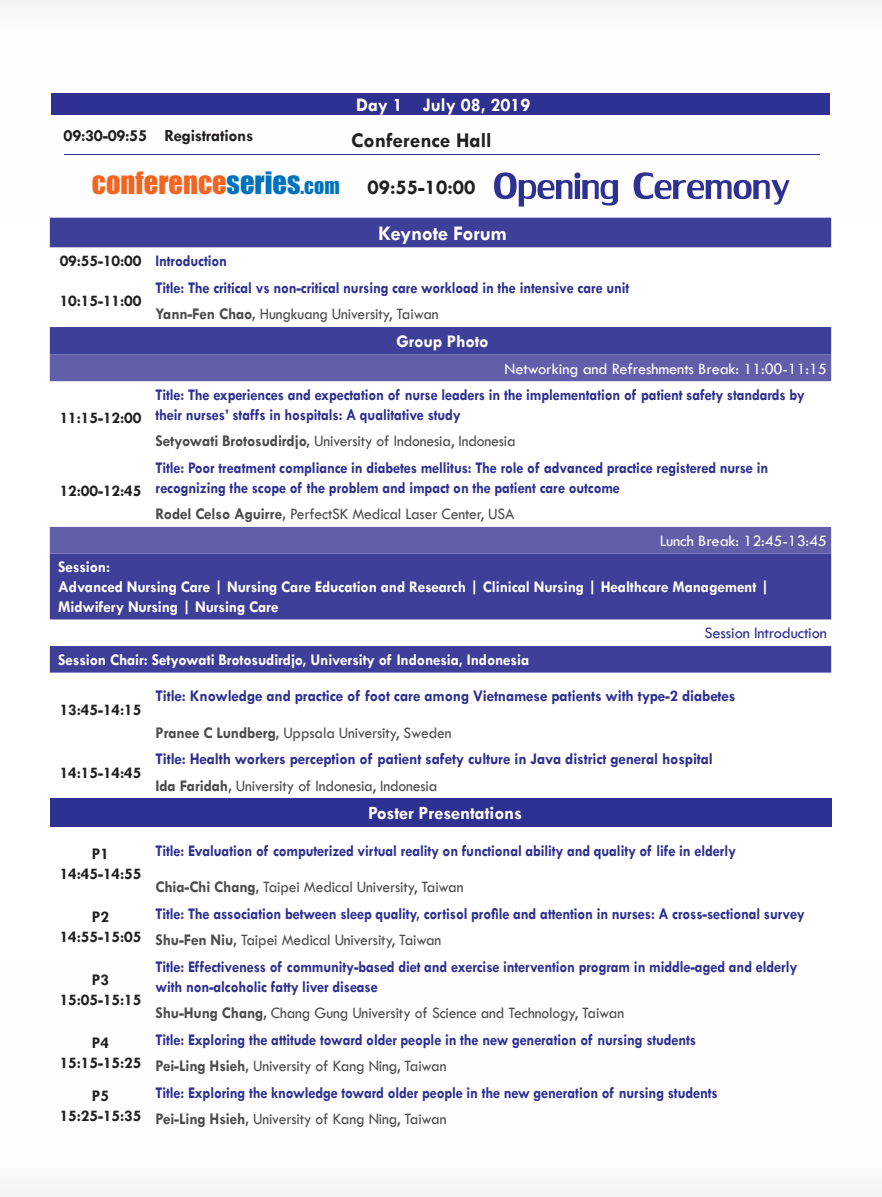
<style>
.page{position:relative;width:882px;height:1197px;background:#fff}
.page>*{position:absolute;margin:0;border:0;box-sizing:border-box;transform-origin:0 0}
.t1{font:56.7px "Lily UPC";color:#2e3092}
.t2{font:28.53px "Impact";color:#f36421}
.t3{font:700 21.18px "Tw Cen";color:#231f20}
.t4{font:700 20.82px "Tw Cen";letter-spacing:-.01em;color:#fff}
.t5{font:700 19.43px "Tw Cen";color:#fff}
.t6{font:700 18.9px "Tw Cen";letter-spacing:-.01em;color:#fff}
.t7{font:700 17.85px "Tw Cen";letter-spacing:-.01em;color:#fff}
.t8{font:700 17.15px "Tw Cen";letter-spacing:-.02em;color:#231f20}
.t9{font:700 16.45px/19.8px "Tw Cen";letter-spacing:-.01em;color:#2e3092;scale:.9 1}
.t10{font:16.45px "Tw Cen";letter-spacing:-.01em;color:#4b4c4d;scale:.95 1}
.t11{font:700 16.45px/19.8px "Tw Cen";letter-spacing:-.01em;color:#fff;scale:.95 1}
.t12{font:700 16.45px "Tw Cen";letter-spacing:-.01em;color:#2e3092;scale:.95 1}
.t13{font:700 16.45px "Tw Cen";letter-spacing:-.01em;color:#231f20}
.t14{font:16.45px "Tw Cen";letter-spacing:-.01em;color:#fff}
.t15{font:16.45px "Tw Cen";letter-spacing:-.01em;color:#2e3092}
.s1{color:#0072bc}
.s2{font-size:19.95px;color:#0072bc}
.s3{font-weight:700}
</style>
<div class="page">
<svg style="left:50px;top:218px;width:781px;height:455px;fill:#3e3f99"></svg>
<svg style="left:50px;top:355px;width:781px;height:198px"></svg>
<div style="left:50px;top:799px;width:781px;height:28px;background:#2e3092"></div>
<hr style="left:64px;top:155px;width:756px;height:1px;background:#2e3092">
<div style="left:52px;top:93px;width:778px;height:22px;background:#2e3092"></div>
<p class="t5" style="left:356px;top:93px;width:176px">Day 1 July 08, 2019</p>
<p class="t3" style="left:351px;top:128px;width:142px">Conference Hall</p>
<p class="t8" style="left:64px;top:125px;width:191px">09:30-09:55 Registrations</p>
<p class="t2" style="left:92px;top:160px;width:249px">CONFERENCE<span class="s1">SERIES</span><span class="s2">.COM</span></p>
<p class="t3" style="left:367px;top:175px;width:110px">09:55-10:00</p>
<p class="t1" style="left:493px;top:152px;width:298px">Opening Ceremony</p>
<p class="t4" style="left:378px;top:221px;width:130px">Keynote Forum</p>
<p class="t13" style="left:60px;top:251px;width:83px">09:55-10:00</p>
<p class="t9" style="left:156px;top:251px;width:81px">Introduction</p>
<p class="t13" style="left:60px;top:291px;width:83px">10:15-11:00</p>
<p class="t9" style="left:156px;top:277px;width:528px">Title: The critical vs non-critical nursing care workload in the intensive care unit</p>
<p class="t10" style="left:156px;top:304px;width:299px"><span class="s3">Yann-Fen Chao,</span> Hungkuang University, Taiwan</p>
<p class="t7" style="left:397px;top:331px;width:94px">Group Photo</p>
<p class="t14" style="left:505px;top:359px;width:324px">Networking and Refreshments Break: 11:00-11:15</p>
<p class="t13" style="left:60px;top:408px;width:83px">11:15-12:00</p>
<p class="t13" style="left:60px;top:481px;width:83px">12:00-12:45</p>
<p class="t9" style="left:156px;top:385px;width:723px">Title: The experiences and expectation of nurse leaders in the implementation of patient safety standards by their nurses’ staffs in hospitals: A qualitative study</p>
<p class="t10" style="left:156px;top:431px;width:381px"><span class="s3">Setyowati Brotosudirdjo,</span> University of Indonesia, Indonesia</p>
<p class="t9" style="left:156px;top:458px;width:682px">Title: Poor treatment compliance in diabetes mellitus: The role of advanced practice registered nurse in recognizing the scope of the problem and impact on the patient care outcome</p>
<p class="t10" style="left:156px;top:504px;width:379px"><span class="s3">Rodel Celso Aguirre,</span> PerfectSK Medical Laser Center, USA</p>
<p class="t14" style="left:660px;top:531px;width:169px">Lunch Break: 12:45-13:45</p>
<p class="t11" style="left:58px;top:557px;width:56px">Session:</p>
<p class="t11" style="left:58px;top:577px;width:750px">Advanced Nursing Care | Nursing Care Education and Research | Clinical Nursing | Healthcare Management |<br>Midwifery Nursing | Nursing Care</p>
<p class="t15" style="left:705px;top:623px;width:124px">Session Introduction</p>
<p class="t11" style="left:58px;top:649px;width:497px">Session Chair: Setyowati Brotosudirdjo, University of Indonesia, Indonesia</p>
<p class="t13" style="left:60px;top:700px;width:83px">13:45-14:15</p>
<p class="t12" style="left:156px;top:686px;width:612px">Title: Knowledge and practice of foot care among Vietnamese patients with type-2 diabetes</p>
<p class="t10" style="left:156px;top:723px;width:313px"><span class="s3">Pranee C Lundberg,</span> Uppsala University, Sweden</p>
<p class="t13" style="left:60px;top:763px;width:83px">14:15-14:45</p>
<p class="t13" style="left:92px;top:844px;width:19px">P1</p>
<p class="t13" style="left:60px;top:864px;width:83px">14:45-14:55</p>
<p class="t13" style="left:92px;top:907px;width:19px">P2</p>
<p class="t13" style="left:60px;top:927px;width:83px">14:55-15:05</p>
<p class="t13" style="left:92px;top:970px;width:19px">P3</p>
<p class="t13" style="left:60px;top:990px;width:83px">15:05-15:15</p>
<p class="t13" style="left:92px;top:1033px;width:19px">P4</p>
<p class="t13" style="left:60px;top:1053px;width:83px">15:15-15:25</p>
<p class="t13" style="left:92px;top:1086px;width:19px">P5</p>
<p class="t13" style="left:60px;top:1106px;width:83px">15:25-15:35</p>
<p class="t12" style="left:156px;top:749px;width:588px">Title: Health workers perception of patient safety culture in Java district general hospital</p>
<p class="t10" style="left:156px;top:776px;width:298px"><span class="s3">Ida Faridah,</span> University of Indonesia, Indonesia</p>
<p class="t6" style="left:368px;top:802px;width:156px">Poster Presentations</p>
<p class="t9" style="left:156px;top:840px;width:646px">Title: Evaluation of computerized virtual reality on functional ability and quality of life in elderly</p>
<p class="t10" style="left:156px;top:877px;width:326px"><span class="s3">Chia-Chi Chang,</span> Taipei Medical University, Taiwan</p>
<p class="t9" style="left:156px;top:903px;width:723px">Title: The association between sleep quality, cortisol profile and attention in nurses: A cross-sectional survey</p>
<p class="t10" style="left:156px;top:930px;width:302px"><span class="s3">Shu-Fen Niu,</span> Taipei Medical University, Taiwan</p>
<p class="t9" style="left:156px;top:956px;width:715px">Title: Effectiveness of community-based diet and exercise intervention program in middle-aged and elderly with non-alcoholic fatty liver disease</p>
<p class="t10" style="left:156px;top:1003px;width:495px"><span class="s3">Shu-Hung Chang,</span> Chang Gung University of Science and Technology, Taiwan</p>
<p class="t9" style="left:156px;top:1029px;width:602px">Title: Exploring the attitude toward older people in the new generation of nursing students</p>
<p class="t10" style="left:156px;top:1056px;width:308px"><span class="s3">Pei-Ling Hsieh,</span> University of Kang Ning, Taiwan</p>
<p class="t9" style="left:156px;top:1082px;width:626px">Title: Exploring the knowledge toward older people in the new generation of nursing students</p>
<p class="t10" style="left:156px;top:1109px;width:308px"><span class="s3">Pei-Ling Hsieh,</span> University of Kang Ning, Taiwan</p>
</div>
